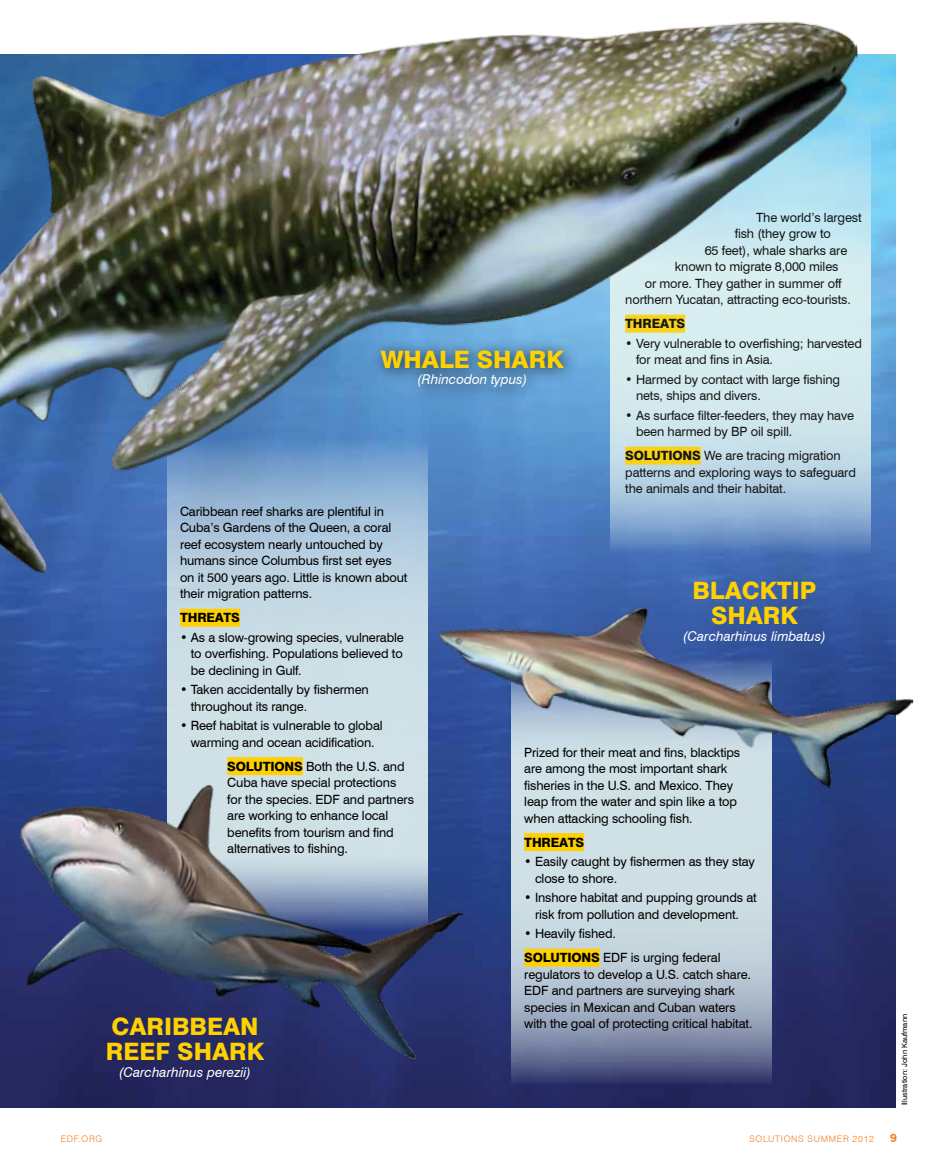
<style>
.page{position:relative;width:945px;height:1161px;background:#fff}
.page>*{position:absolute;margin:0;border:0;box-sizing:border-box;transform-origin:0 0}
.t1{font:800 24px/25.5px "Swiss 721 BT";color:#ffd100}
.t2{font:italic 13.5px "Swiss 721 BT";color:#fff}
.t3{font:12.75px/16.5px "Swiss 721 BT";letter-spacing:-.01em;color:#000}
.t4{font:800 12.75px "Swiss 721 BT";letter-spacing:-.01em;color:#000}
.t5{font:700 12px "Swiss 721 BT";color:#f57e20}
.t6{font:300 9px "Swiss 721 BT";letter-spacing:.08em;color:#f57e20}
.t7{font:7.5px "Swiss 721 BT";color:#000}
.s1{font-weight:800}
</style>
<div class="page">
<img style="left:0;top:54px;width:896px;height:1053px">
<svg style="left:863px;top:91px;width:8px;height:474px;background:#b1d6e8"></svg>
<div style="left:167px;top:425px;width:261px;height:523px;background:#cddfe6"></div>
<div style="left:180px;top:609px;width:60px;height:18px;background:#ffd100"></div>
<img style="left:0;top:21px;width:863px;height:555px">
<div style="left:625px;top:315px;width:60px;height:18px;background:#fbd318"></div>
<div style="left:625px;top:447px;width:76px;height:18px;background:#f9d217"></div>
<svg style="left:511px;top:793px;width:261px;height:303px;background:#a9b7c8"></svg>
<div style="left:524px;top:833px;width:60px;height:18px;background:#ffd100"></div>
<div style="left:524px;top:949px;width:76px;height:18px;background:#ffd100"></div>
<img style="left:430px;top:589px;width:484px;height:204px">
<div style="left:369px;top:338px;width:210px;height:65px;background:#000;opacity:.75"></div>
<img style="left:0;top:740px;width:478px;height:356px">
<img style="left:0;top:583px;width:4px;height:37px">
<h1 class="t1" style="left:381px;top:346px;width:185px">WHALE SHARK</h1>
<p class="t2" style="left:417px;top:371px;width:112px">(Rhincodon typus)</p>
<p class="t3" style="left:756px;top:209px;width:107px">The world’s largest</p>
<p class="t3" style="left:735px;top:225px;width:98px">fish (they grow to</p>
<p class="t3" style="left:705px;top:242px;width:144px">65 feet), whale sharks are</p>
<p class="t3" style="left:675px;top:258px;width:165px">known to migrate 8,000 miles</p>
<p class="t3" style="left:645px;top:275px;width:198px">or more. They gather in summer off</p>
<p class="t3" style="left:625px;top:291px;width:227px">northern Yucatan, attracting eco-tourists.</p>
<p class="t4" style="left:625px;top:316px;width:61px">THREATS</p>
<p class="t3" style="left:636px;top:335px;width:227px;text-indent:-11px">• Very vulnerable to overfishing; harvested for meat and fins in Asia.</p>
<p class="t3" style="left:636px;top:371px;width:206px;text-indent:-11px">• Harmed by contact with large fishing nets, ships and divers.</p>
<p class="t3" style="left:636px;top:407px;width:219px;text-indent:-11px">• As surface filter-feeders, they may have been harmed by BP oil spill.</p>
<p class="t3" style="left:625px;top:447px;width:232px"><span class="s1">SOLUTIONS</span> We are tracing migration patterns and exploring ways to safeguard the animals and their habitat.</p>
<p class="t3" style="left:180px;top:503px;width:229px">Caribbean reef sharks are plentiful in Cuba’s Gardens of the Queen, a coral reef ecosystem nearly untouched by humans since Columbus first set eyes on it 500 years ago. Little is known about their migration patterns.</p>
<p class="t4" style="left:180px;top:610px;width:61px">THREATS</p>
<p class="t3" style="left:191px;top:629px;width:215px;text-align:justify;text-indent:-11px">• As a slow-growing species, vulnerable to overfishing. Populations believed to be declining in Gulf.</p>
<p class="t3" style="left:191px;top:681px;width:180px;text-indent:-11px">• Taken accidentally by fishermen throughout its range.</p>
<p class="t3" style="left:180px;top:717px;width:204px;text-align:center">• Reef habitat is vulnerable to global warming and ocean acidification.</p>
<p class="t3" style="left:227px;top:758px;width:188px"><span class="s1">SOLUTIONS</span> Both the U.S. and<br>Cuba have special protections for the species. EDF and partners are working to enhance local benefits from tourism and find alternatives to fishing.</p>
<h1 class="t1" style="left:106px;top:1013px;width:160px">CARIBBEAN<br>REEF SHARK</h1>
<p class="t2" style="left:119px;top:1064px;width:134px">(Carcharhinus perezii)</p>
<h1 class="t1" style="left:692px;top:577px;width:126px;text-align:center">BLACKTIP<br>SHARK</h1>
<p class="t2" style="left:683px;top:628px;width:144px">(Carcharhinus limbatus)</p>
<p class="t3" style="left:524px;top:744px;width:218px">Prized for their meat and fins, blacktips are among the most important shark fisheries in the U.S. and Mexico. They leap from the water and spin like a top when attacking schooling fish.</p>
<p class="t4" style="left:524px;top:834px;width:61px">THREATS</p>
<p class="t3" style="left:535px;top:853px;width:222px;text-indent:-11px">• Easily caught by fishermen as they stay close to shore.</p>
<p class="t3" style="left:524px;top:889px;width:234px;text-align:center">• Inshore habitat and pupping grounds at risk from pollution and development.</p>
<p class="t3" style="left:524px;top:921px;width:198px;line-height:24px">• Heavily fished.<br><span class="s1">SOLUTIONS</span> EDF is urging federal</p>
<p class="t3" style="left:524px;top:966px;width:230px">regulators to develop a U.S. catch share.<br>EDF and partners are surveying shark species in Mexican and Cuban waters with the goal of protecting critical habitat.</p>
<p class="t7" style="left:900px;top:1105px;width:93px;rotate:-90deg">I llustration: John Kaufmann</p>
<p class="t6" style="left:61px;top:1133px;width:43px">EDF.ORG</p>
<p class="t6" style="left:749px;top:1133px;width:126px">SOLUTIONS SUMMER 2012</p>
<p class="t5" style="left:890px;top:1131px;width:8px">9</p>
</div>
